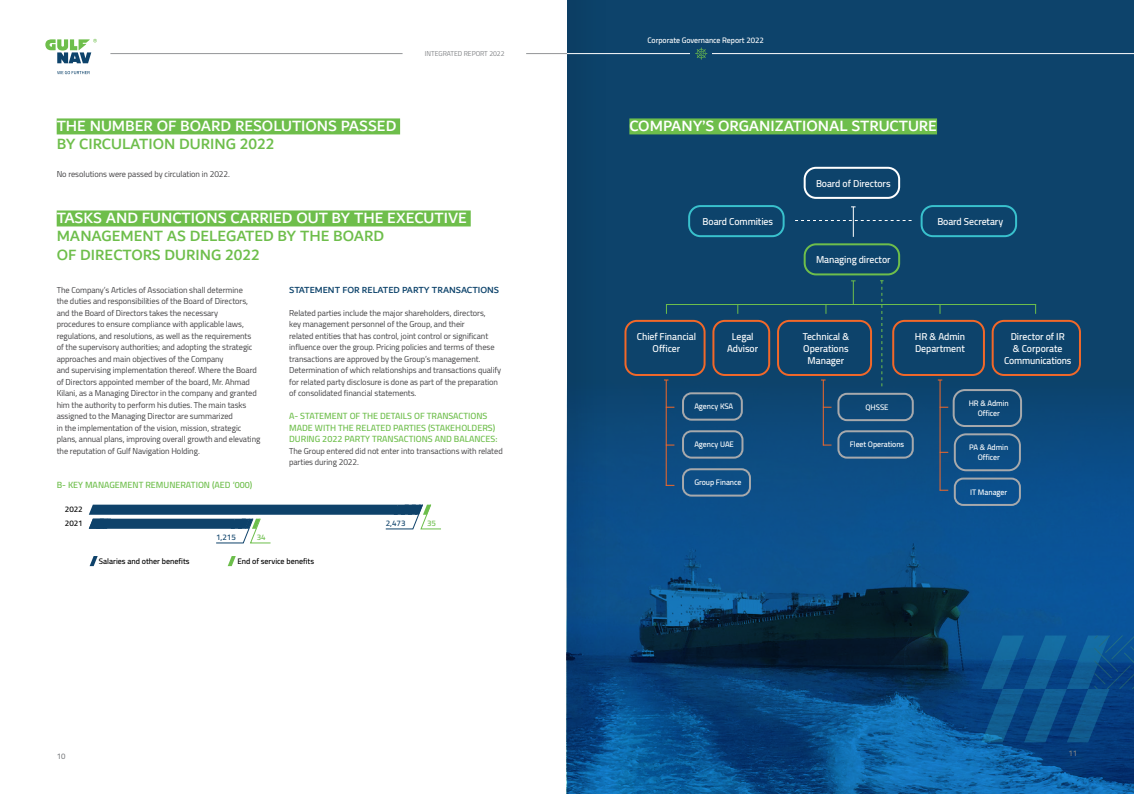
<style>
.page{position:relative;width:1134px;height:794px;background:#fff}
.page>*{position:absolute;margin:0;border:0;box-sizing:border-box;transform-origin:0 0}
.t1{font:500 16px "Dubai";color:#fff}
.t2{font:500 16px/18px "Dubai";color:#6ebe4b}
.t3{font:600 10px/12px "Cairo";letter-spacing:-.005em;color:#fff;text-align:center}
.t4{font:500 9.5px "Dubai";color:#0d436b}
.t5{font:600 9px/11.5px "Cairo";color:#6ebe4b}
.t6{font:8.5px/11.5px "Cairo";letter-spacing:-.005em;color:#414042}
.t7{font:600 8px/9.6px "Cairo";letter-spacing:-.005em;color:#fff;text-align:center}
.t8{font:600 8px/14px "Cairo";color:#000}
.t9{font:600 8px "Cairo";color:#0e426a}
.t10{font:600 8px "Cairo";color:#6cbe4b}
.t11{font:600 8px "Cairo";color:#808285}
.t12{font:7px "Cairo";letter-spacing:-.005em;color:#808285}
</style>
<div class="page">
<div style="left:57px;top:118px;width:343px;height:16px;background:#6ebe4b"></div>
<div style="left:57px;top:210px;width:414px;height:16px;background:#6ebe4b"></div>
<svg style="left:90px;top:556px;width:8px;height:10px"></svg>
<svg style="left:228px;top:556px;width:8px;height:10px"></svg>
<svg style="left:89px;top:504px;width:352px;height:39px"></svg>
<div style="left:567px;top:0;width:567px;height:794px;background:#0d436b"></div>
<img style="left:609px;top:353px;width:525px;height:441px">
<div style="left:804px;top:167px;width:96px;height:32px;border:2px solid #fff;border-radius:11px"></div>
<div style="left:804px;top:243px;width:96px;height:32px;border:2px solid #6ebe4b;border-radius:11px"></div>
<div style="left:688px;top:205px;width:97px;height:32px;border:2px solid #39c1cd;border-radius:11px"></div>
<div style="left:624px;top:320px;width:81px;height:56px;border:2px solid #f26829;border-radius:11px"></div>
<div style="left:682px;top:392px;width:61px;height:29px;border:2px solid #a7a9ac;border-radius:9px"></div>
<div style="left:712px;top:320px;width:58px;height:56px;border:2px solid #f26829;border-radius:11px"></div>
<div style="left:682px;top:430px;width:61px;height:28px;border:2px solid #a7a9ac;border-radius:9px"></div>
<div style="left:777px;top:320px;width:95px;height:56px;border:2px solid #f26829;border-radius:11px"></div>
<div style="left:682px;top:468px;width:69px;height:28px;border:2px solid #a7a9ac;border-radius:9px"></div>
<div style="left:892px;top:320px;width:93px;height:56px;border:2px solid #f26829;border-radius:11px"></div>
<div style="left:837px;top:430px;width:77px;height:28px;border:2px solid #a7a9ac;border-radius:9px"></div>
<div style="left:953px;top:389px;width:69px;height:38px;border:2px solid #a7a9ac;border-radius:11px"></div>
<div style="left:992px;top:320px;width:89px;height:56px;border:2px solid #f26829;border-radius:11px"></div>
<div style="left:837px;top:393px;width:77px;height:28px;border:2px solid #a7a9ac;border-radius:9px"></div>
<div style="left:954px;top:433px;width:67px;height:38px;border:2px solid #a7a9ac;border-radius:11px"></div>
<div style="left:954px;top:477px;width:67px;height:29px;border:2px solid #a7a9ac;border-radius:9px"></div>
<div style="left:921px;top:205px;width:96px;height:32px;border:2px solid #39c1cd;border-radius:11px"></div>
<hr style="left:939px;top:380px;width:1px;height:110px;background:#f26829">
<hr style="left:666px;top:380px;width:1px;height:106px;background:#f26829">
<hr style="left:823px;top:380px;width:1px;height:65px;background:#f26829">
<svg style="left:880px;top:280px;width:3px;height:106px"></svg>
<svg style="left:795px;top:220px;width:116px;height:1px"></svg>
<svg style="left:851px;top:280px;width:4px;height:24px"></svg>
<hr style="left:853px;top:207px;width:1px;height:30px;background:#fff">
<hr style="left:666px;top:304px;width:370px;height:1px;background:#6ebe4b">
<svg style="left:981px;top:634px;width:153px;height:108px;background:#0b4f8a"></svg>
<div style="left:629px;top:118px;width:308px;height:16px;background:#6ebe4b"></div>
<svg style="left:567px;top:54px;width:42px;height:740px"></svg>
<hr style="left:110px;top:53px;width:293px;height:1px;background:#939598">
<hr style="left:526px;top:53px;width:41px;height:1px;background:#939598">
<svg style="left:45px;top:39px;width:52px;height:24px"></svg>
<svg style="left:57px;top:71px;width:33px;height:3px"></svg>
<hr style="left:567px;top:53px;width:567px;height:1px;background:#fff">
<hr style="left:691px;top:52px;width:21px;height:3px;background:#0d436b">
<svg style="left:695px;top:47px;width:12px;height:13px"></svg>
<p class="t12" style="left:425px;top:48px;width:81px">INTEGRATED REPORT 2022</p>
<h1 class="t1" style="left:57px;top:117px;width:341px">THE NUMBER OF BOARD RESOLUTIONS PASSED</h1>
<h1 class="t2" style="left:57px;top:135px;width:219px">BY CIRCULATION DURING 2022</h1>
<p class="t6" style="left:57px;top:169px;width:175px">No resolutions were passed by circulation in 2022.</p>
<h1 class="t1" style="left:57px;top:209px;width:412px">TASKS AND FUNCTIONS CARRIED OUT BY THE EXECUTIVE</h1>
<h1 class="t2" style="left:57px;top:227px;width:329px">MANAGEMENT AS DELEGATED BY THE BOARD<br>OF DIRECTORS DURING 2022</h1>
<p class="t6" style="left:57px;top:284px;width:205px">The Company’s Articles of Association shall determine<br>the duties and responsibilities of the Board of Directors, and the Board of Directors takes the necessary<br>procedures to ensure compliance with applicable laws, regulations, and resolutions, as well as the requirements of the supervisory authorities; and adopting the strategic approaches and main objectives of the Company<br>and supervising implementation thereof. Where the Board of Directors appointed member of the board, Mr. Ahmad Kilani, as a Managing Director in the company and granted him the authority to perform his duties. The main tasks assigned to the Managing Director are summarized<br>in the implementation of the vision, mission, strategic plans, annual plans, improving overall growth and elevating the reputation of Gulf Navigation Holding.</p>
<p class="t4" style="left:289px;top:284px;width:211px">STATEMENT FOR RELATED PARTY TRANSACTIONS</p>
<p class="t6" style="left:289px;top:307px;width:213px">Related parties include the major shareholders, directors,<br>key management personnel of the Group, and their<br>related entities that has control, joint control or significant influence over the group. Pricing policies and terms of these transactions are approved by the Group’s management.<br>Determination of which relationships and transactions qualify for related party disclosure is done as part of the preparation of consolidated financial statements.</p>
<p class="t5" style="left:289px;top:410px;width:210px">A- STATEMENT OF THE DETAILS OF TRANSACTIONS<br>MADE WITH THE RELATED PARTIES (STAKEHOLDERS)<br>DURING 2022 PARTY TRANSACTIONS AND BALANCES:</p>
<p class="t6" style="left:289px;top:445px;width:215px">The Group entered did not enter into transactions with related parties during 2022.</p>
<p class="t5" style="left:57px;top:479px;width:197px">B- KEY MANAGEMENT REMUNERATION (AED ‘000)</p>
<p class="t8" style="left:65px;top:502px;width:19px">2022<br>2021</p>
<p class="t9" style="left:216px;top:530px;width:21px">1,215</p>
<p class="t10" style="left:257px;top:530px;width:10px">34</p>
<p class="t8" style="left:99px;top:554px;width:92px">Salaries and other benefits</p>
<p class="t8" style="left:237px;top:554px;width:78px">End of service benefits</p>
<p class="t9" style="left:386px;top:516px;width:21px">2,473</p>
<p class="t10" style="left:427px;top:516px;width:10px">35</p>
<p class="t7" style="left:647px;top:35px;width:118px">Corporate Governance Report 2022</p>
<h1 class="t1" style="left:629px;top:117px;width:309px">COMPANY’S ORGANIZATIONAL STRUCTURE</h1>
<p class="t3" style="left:816px;top:177px;width:76px">Board of Directors</p>
<p class="t3" style="left:703px;top:215px;width:72px">Board Commities</p>
<p class="t3" style="left:937px;top:215px;width:67px">Board Secretary</p>
<p class="t3" style="left:816px;top:253px;width:76px">Managing director</p>
<p class="t3" style="left:637px;top:330px;width:61px">Chief Financial<br>Officer</p>
<p class="t3" style="left:727px;top:330px;width:32px">Legal<br>Advisor</p>
<p class="t3" style="left:803px;top:330px;width:48px">Technical &amp;<br>Operations<br>Manager</p>
<p class="t3" style="left:915px;top:330px;width:52px;text-align:left">HR &amp; Admin<br>Department</p>
<p class="t3" style="left:1004px;top:330px;width:69px">Director of IR<br>&amp; Corporate<br>Communications</p>
<p class="t7" style="left:694px;top:402px;width:40px">Agency KSA</p>
<p class="t7" style="left:865px;top:402px;width:25px">QHSSE</p>
<p class="t7" style="left:969px;top:398px;width:42px">HR &amp; Admin<br>Officer</p>
<p class="t7" style="left:694px;top:440px;width:41px">Agency UAE</p>
<p class="t7" style="left:694px;top:478px;width:49px">Group Finance</p>
<p class="t7" style="left:850px;top:440px;width:56px">Fleet Operations</p>
<p class="t7" style="left:969px;top:443px;width:41px">PA &amp; Admin<br>Officer</p>
<p class="t7" style="left:970px;top:487px;width:39px">IT Manager</p>
<p class="t11" style="left:57px;top:749px;width:10px">10</p>
<p class="t11" style="left:1068px;top:746px;width:10px">11</p>
</div>
